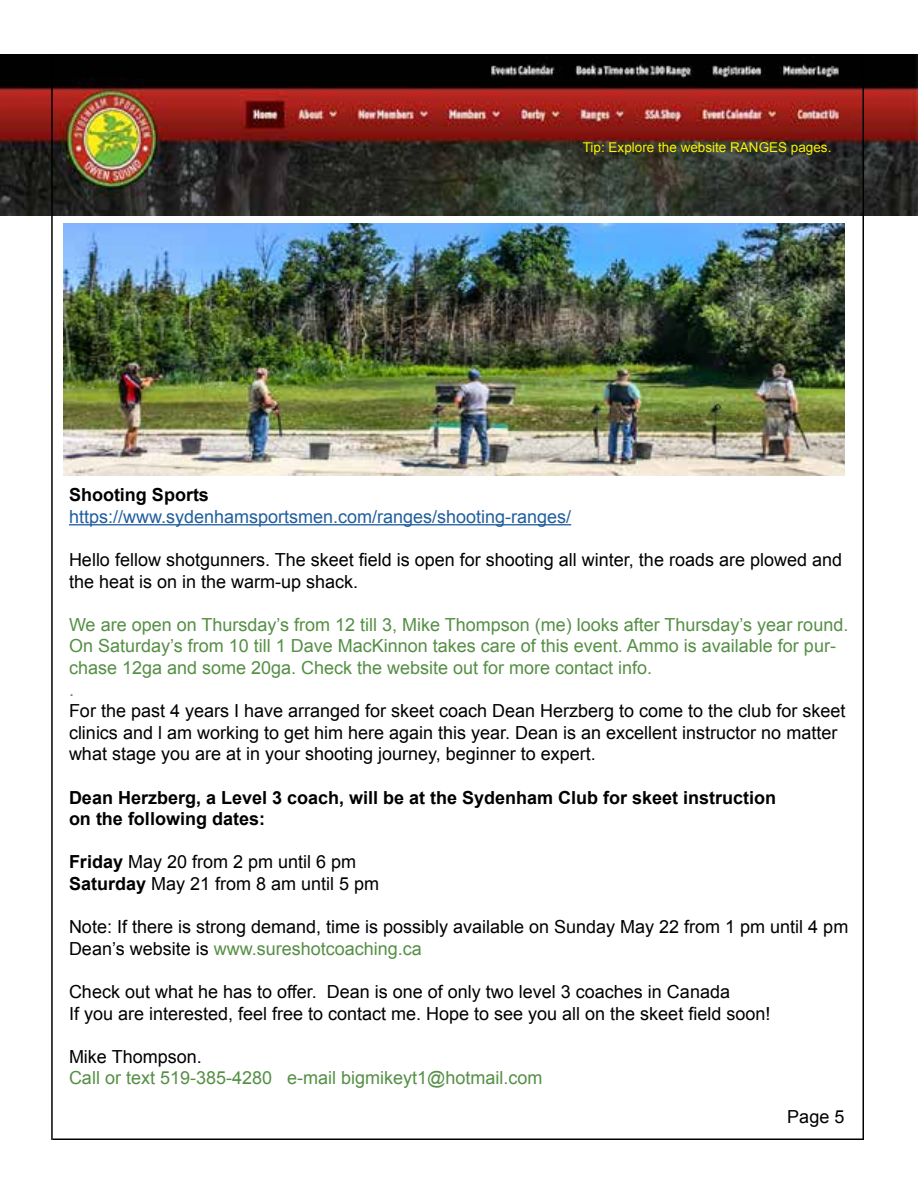
<style>
.page{position:relative;width:918px;height:1188px;background:#fff}
.page>*{position:absolute;margin:0;border:0;box-sizing:border-box;transform-origin:0 0}
.t1{font:18px/21.6px "Arial";color:#000}
.t2{font:18px/21.6px "Arial";color:#558f45}
.t3{font:700 18px/21.6px "Arial";color:#000}
.t4{font:18px "Arial";color:#215e9e}
.t5{font:13.5px "Arial";color:#fff200}
.s1{font-weight:700}
.s2{color:#558f45}
</style>
<div class="page">
<img style="left:0;top:54px;width:918px;height:162px">
<hr style="left:51px;top:54px;width:2px;height:1086px;background:#000">
<hr style="left:862px;top:54px;width:2px;height:1086px;background:#000">
<hr style="left:52px;top:54px;width:810px;height:2px;background:#000">
<hr style="left:53px;top:1138px;width:810px;height:2px;background:#000">
<hr style="left:69px;top:524px;width:502px;height:1px;background:#215e9e">
<img style="left:64px;top:224px;width:780px;height:251px">
<p class="t5" style="left:583px;top:138px;width:250px">Tip: Explore the website RANGES pages.</p>
<p class="t3" style="left:69px;top:485px;width:142px">Shooting Sports</p>
<p class="t4" style="left:69px;top:505px;width:504px">https://www.sydenhamsportsmen.com/ranges/shooting-ranges/</p>
<p class="t1" style="left:69px;top:549px;width:775px">Hello fellow shotgunners. The skeet field is open for shooting all winter, the roads are plowed and the heat is on in the warm-up shack.</p>
<p class="t2" style="left:69px;top:614px;width:781px">We are open on Thursday’s from 12 till 3, Mike Thompson (me) looks after Thursday’s year round.<br>On Saturday’s from 10 till 1 Dave MacKinnon takes care of this event. Ammo is available for pur&shy;chase 12ga and some 20ga. Check the website out for more contact info.<br>.</p>
<p class="t1" style="left:69px;top:700px;width:778px">For the past 4 years I have arranged for skeet coach Dean Herzberg to come to the club for skeet clinics and l am working to get him here again this year. Dean is an excellent instructor no matter what stage you are at in your shooting journey, beginner to expert.</p>
<p class="t3" style="left:69px;top:787px;width:709px">Dean Herzberg, a Level 3 coach, will be at the Sydenham Club for skeet instruction on the following dates:</p>
<p class="t1" style="left:69px;top:852px;width:312px"><span class="s1">Friday</span> May 20 from 2 pm until 6 pm<br><span class="s1">Saturday</span> May 21 from 8 am until 5 pm</p>
<p class="t1" style="left:69px;top:916px;width:781px">Note: If there is strong demand, time is possibly available on Sunday May 22 from 1 pm until 4 pm<br>Dean’s website is <span class="s2">www.sureshotcoaching.ca</span></p>
<p class="t1" style="left:69px;top:981px;width:703px">Check out what he has to offer. Dean is one of only two level 3 coaches in Canada<br>If you are interested, feel free to contact me. Hope to see you all on the skeet field soon!</p>
<p class="t1" style="left:69px;top:1046px;width:134px">Mike Thompson.</p>
<p class="t2" style="left:69px;top:1068px;width:475px">Call or text 519-385-4280 e-mail bigmikeyt1@hotmail.com</p>
<p class="t1" style="left:787px;top:1106px;width:59px">Page 5</p>
</div>
